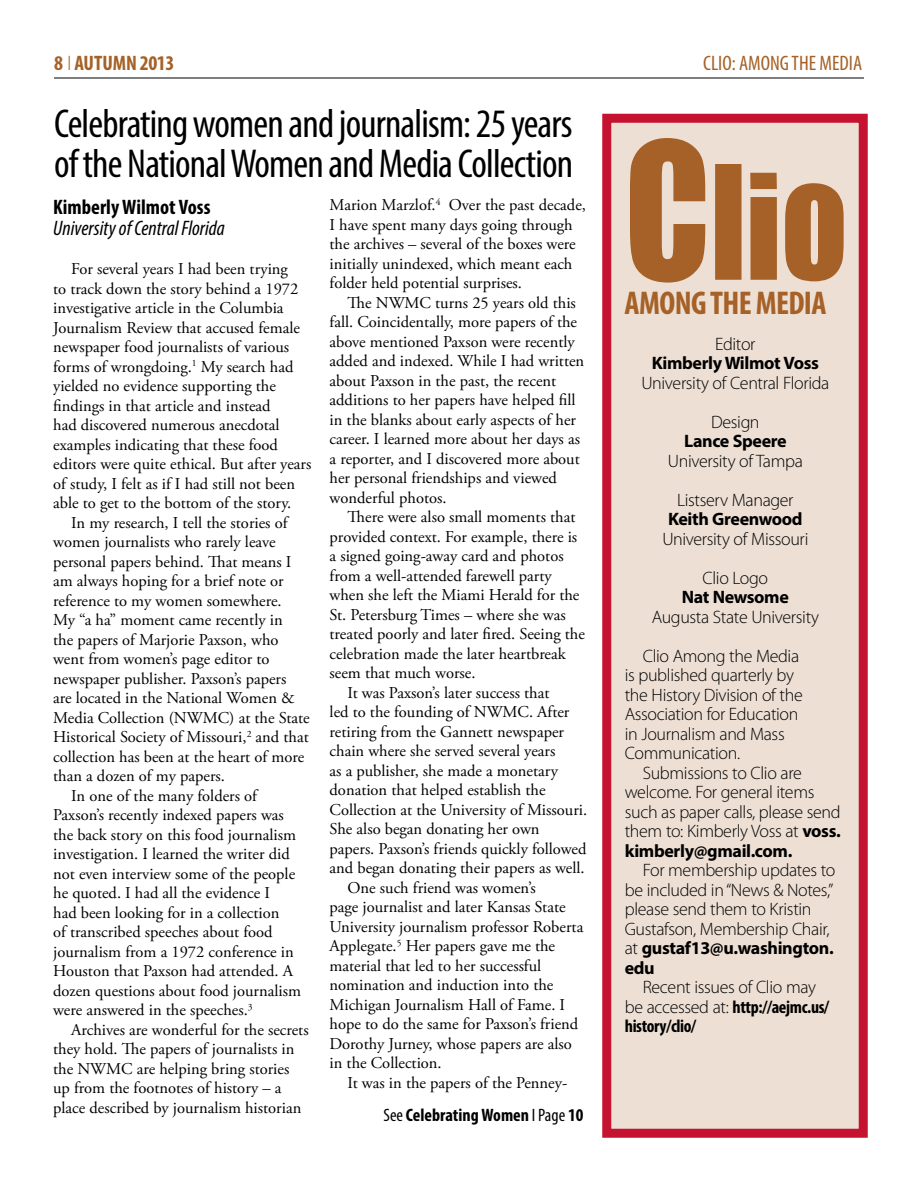
<style>
.page{position:relative;width:918px;height:1188px;background:#fff}
.page>*{position:absolute;margin:0;border:0;box-sizing:border-box;transform-origin:0 0}
.t1{font:condensed 40.5px/40.5px "Myriad Pro";letter-spacing:-.02em;color:#000}
.t2{font:700 condensed 33px "Myriad Pro";letter-spacing:-.02em;color:#a56127}
.t3{font:italic condensed 21px "Myriad Pro";color:#000}
.t4{font:condensed 21px "Myriad Pro";color:#a56127}
.t5{font:700 condensed 21px "Myriad Pro";color:#000}
.t6{font:700 condensed 21px "Myriad Pro";letter-spacing:-.01em;color:#a56127}
.t7{font:300 18px/19.5px "Myriad Pro";letter-spacing:-.02em;color:#000}
.t8{font:700 18px "Myriad Pro";letter-spacing:-.02em;color:#000}
.t9{font:700 condensed 18px "Myriad Pro";color:#000}
.t10{font:16.5px/19.5px "Adobe Garamond Pro";color:#000}
.s1{font-weight:300;font-stretch:normal}
.s2{font-weight:400}
.s3{font-weight:700}
.s4{font-weight:700;font-stretch:condensed}
</style>
<div class="page">
<hr style="left:54px;top:78px;width:810px;height:1px;background:#000">
<div style="left:602px;top:114px;width:266px;height:1024px;background:#eddfd4;border:9px solid #c41230"></div>
<svg style="left:630px;top:138px;width:214px;height:145px"></svg>
<p class="t6" style="left:54px;top:50px;width:122px">8 <span class="s1">I</span> AUTUMN 2013</p>
<p class="t4" style="left:703px;top:50px;width:160px">CLIO: AMONG THE MEDIA</p>
<h1 class="t1" style="left:54px;top:102px;width:521px">Celebrating women and journalism: 25 years of the National Women and Media Collection</h1>
<p class="t5" style="left:53px;top:194px;width:159px">Kimberly Wilmot Voss</p>
<p class="t3" style="left:53px;top:215px;width:173px">University of Central Florida</p>
<p class="t10" style="left:53px;top:260px;width:260px;text-indent:18px">For several years I had been trying<br>to track down the story behind a 1972 investigative article in the Columbia Journalism Review that accused female newspaper food journalists of various forms of wrongdoing.<sup>1</sup> My search had yielded no evidence supporting the findings in that article and instead<br>had discovered numerous anecdotal examples indicating that these food editors were quite ethical. But after years of study, I felt as if I had still not been able to get to the bottom of the story.</p>
<p class="t10" style="left:71px;top:513px;width:218px">In my research, I tell the stories of</p>
<p class="t10" style="left:53px;top:533px;width:224px">women journalists who rarely leave</p>
<p class="t10" style="left:53px;top:552px;width:240px">personal papers behind. That means I</p>
<p class="t10" style="left:53px;top:572px;width:232px">am always hoping for a brief note or</p>
<p class="t10" style="left:53px;top:591px;width:230px">reference to my women somewhere.</p>
<p class="t10" style="left:53px;top:611px;width:231px">My “a ha” moment came recently in</p>
<p class="t10" style="left:53px;top:630px;width:227px">the papers of Marjorie Paxson, who</p>
<p class="t10" style="left:53px;top:650px;width:218px">went from women’s page editor to</p>
<p class="t10" style="left:53px;top:669px;width:235px">newspaper publisher. Paxson’s papers</p>
<p class="t10" style="left:53px;top:689px;width:243px">are located in the National Women &amp;</p>
<p class="t10" style="left:53px;top:708px;width:258px">Media Collection (NWMC) at the State</p>
<p class="t10" style="left:53px;top:728px;width:257px">Historical Society of Missouri,<sup>2</sup> and that</p>
<p class="t10" style="left:53px;top:747px;width:253px">collection has been at the heart of more</p>
<p class="t10" style="left:53px;top:767px;width:173px">than a dozen of my papers.</p>
<p class="t10" style="left:71px;top:786px;width:187px">In one of the many folders of</p>
<p class="t10" style="left:53px;top:806px;width:232px">Paxson’s recently indexed papers was</p>
<p class="t10" style="left:53px;top:825px;width:244px">the back story on this food journalism</p>
<p class="t10" style="left:53px;top:845px;width:238px">investigation. I learned the writer did</p>
<p class="t10" style="left:53px;top:864px;width:244px">not even interview some of the people</p>
<p class="t10" style="left:53px;top:884px;width:218px">he quoted. I had all the evidence I</p>
<p class="t10" style="left:53px;top:903px;width:228px">had been looking for in a collection</p>
<p class="t10" style="left:53px;top:923px;width:221px">of transcribed speeches about food</p>
<p class="t10" style="left:53px;top:942px;width:242px">journalism from a 1972 conference in</p>
<p class="t10" style="left:53px;top:962px;width:241px">Houston that Paxson had attended. A</p>
<p class="t10" style="left:53px;top:981px;width:249px">dozen questions about food journalism</p>
<p class="t10" style="left:53px;top:1001px;width:201px">were answered in the speeches.<sup>3</sup></p>
<p class="t10" style="left:71px;top:1020px;width:239px">Archives are wonderful for the secrets</p>
<p class="t10" style="left:53px;top:1040px;width:243px">they hold. The papers of journalists in</p>
<p class="t10" style="left:53px;top:1059px;width:238px">the NWMC are helping bring stories</p>
<p class="t10" style="left:53px;top:1079px;width:230px">up from the footnotes of history – a</p>
<p class="t10" style="left:53px;top:1098px;width:250px">place described by journalism historian</p>
<p class="t10" style="left:330px;top:196px;width:258px">Marion Marzlof.<sup>4</sup> Over the past decade, I have spent many days going through the archives – several of the boxes were initially unindexed, which meant each folder held potential surprises.</p>
<p class="t10" style="left:330px;top:293px;width:256px;text-indent:18px">The NWMC turns 25 years old this fall. Coincidentally, more papers of the above mentioned Paxson were recently added and indexed. While I had written about Paxson in the past, the recent additions to her papers have helped fill in the blanks about early aspects of her career. I learned more about her days as a reporter, and I discovered more about her personal friendships and viewed wonderful photos.</p>
<p class="t10" style="left:348px;top:508px;width:229px">There were also small moments that</p>
<p class="t10" style="left:330px;top:527px;width:249px">provided context. For example, there is</p>
<p class="t10" style="left:330px;top:547px;width:236px">a signed going-away card and photos</p>
<p class="t10" style="left:330px;top:566px;width:224px">from a well-attended farewell party</p>
<p class="t10" style="left:330px;top:586px;width:251px">when she left the Miami Herald for the</p>
<p class="t10" style="left:330px;top:605px;width:238px">St. Petersburg Times – where she was</p>
<p class="t10" style="left:330px;top:625px;width:257px">treated poorly and later fired. Seeing the</p>
<p class="t10" style="left:330px;top:644px;width:238px">celebration made the later heartbreak</p>
<p class="t10" style="left:330px;top:664px;width:147px">seem that much worse.</p>
<p class="t10" style="left:348px;top:683px;width:203px">It was Paxson’s later success that</p>
<p class="t10" style="left:330px;top:703px;width:241px">led to the founding of NWMC. After</p>
<p class="t10" style="left:330px;top:722px;width:236px">retiring from the Gannett newspaper</p>
<p class="t10" style="left:330px;top:742px;width:227px">chain where she served several years</p>
<p class="t10" style="left:330px;top:761px;width:230px">as a publisher, she made a monetary</p>
<p class="t10" style="left:330px;top:781px;width:218px">donation that helped establish the</p>
<p class="t10" style="left:330px;top:800px;width:259px">Collection at the University of Missouri.</p>
<p class="t10" style="left:330px;top:820px;width:212px">She also began donating her own</p>
<p class="t10" style="left:330px;top:839px;width:258px">papers. Paxson’s friends quickly followed</p>
<p class="t10" style="left:330px;top:859px;width:257px">and began donating their papers as well.</p>
<p class="t10" style="left:348px;top:878px;width:190px">One such friend was women’s</p>
<p class="t10" style="left:330px;top:898px;width:238px">page journalist and later Kansas State</p>
<p class="t10" style="left:330px;top:917px;width:255px">University journalism professor Roberta</p>
<p class="t10" style="left:330px;top:937px;width:227px">Applegate.<sup>5</sup> Her papers gave me the</p>
<p class="t10" style="left:330px;top:956px;width:213px">material that led to her successful</p>
<p class="t10" style="left:330px;top:976px;width:225px">nomination and induction into the</p>
<p class="t10" style="left:330px;top:995px;width:237px">Michigan Journalism Hall of Fame. I</p>
<p class="t10" style="left:330px;top:1015px;width:250px">hope to do the same for Paxson’s friend</p>
<p class="t10" style="left:330px;top:1034px;width:244px">Dorothy Jurney, whose papers are also</p>
<p class="t10" style="left:330px;top:1054px;width:114px">in the Collection.</p>
<p class="t10" style="left:348px;top:1073px;width:221px">It was in the papers of the Penney-</p>
<p class="t9" style="left:383px;top:1104px;width:201px"><span class="s2">See</span> Celebrating Women <span class="s2">I Page</span> 10</p>
<h2 class="t2" style="left:625px;top:283px;width:203px">AMONG THE MEDIA</h2>
<p class="t7" style="left:715px;top:335px;width:42px">Editor</p>
<p class="t8" style="left:652px;top:352px;width:169px">Kimberly Wilmot Voss</p>
<p class="t7" style="left:641px;top:364px;width:190px;line-height:39px;text-align:center">University of Central Florida<br>Design</p>
<p class="t8" style="left:684px;top:430px;width:104px">Lance Speere</p>
<p class="t7" style="left:668px;top:442px;width:136px;line-height:39px;text-align:center">University of Tampa<br>Listserv Manager</p>
<p class="t8" style="left:668px;top:508px;width:136px">Keith Greenwood</p>
<p class="t7" style="left:662px;top:520px;width:148px;line-height:39px;text-align:center">University of Missouri<br>Clio Logo</p>
<p class="t8" style="left:682px;top:586px;width:109px">Nat Newsome</p>
<p class="t7" style="left:643px;top:598px;width:178px;line-height:39px;text-indent:9px">Augusta State University<br>Clio Among the Media</p>
<p class="t7" style="left:625px;top:666px;width:180px">is published quarterly by the History Division of the<br>Association for Education in Journalism and Mass<br>Communication.</p>
<p class="t7" style="left:625px;top:763px;width:217px;text-indent:18px">Submissions to Clio are welcome. For general items such as paper calls, please send them to: Kimberly Voss at <span class="s3">voss. kimberly@gmail.com.</span></p>
<p class="t7" style="left:625px;top:861px;width:212px;text-indent:18px">For membership updates to be included in “News &amp; Notes,” please send them to Kristin<br>Gustafson, Membership Chair, at <span class="s3">gustaf13@u.washington. edu</span></p>
<p class="t7" style="left:625px;top:978px;width:206px;text-indent:18px">Recent issues of Clio may be accessed at: <span class="s4">http://aejmc.us/ history/clio/</span></p>
</div>
